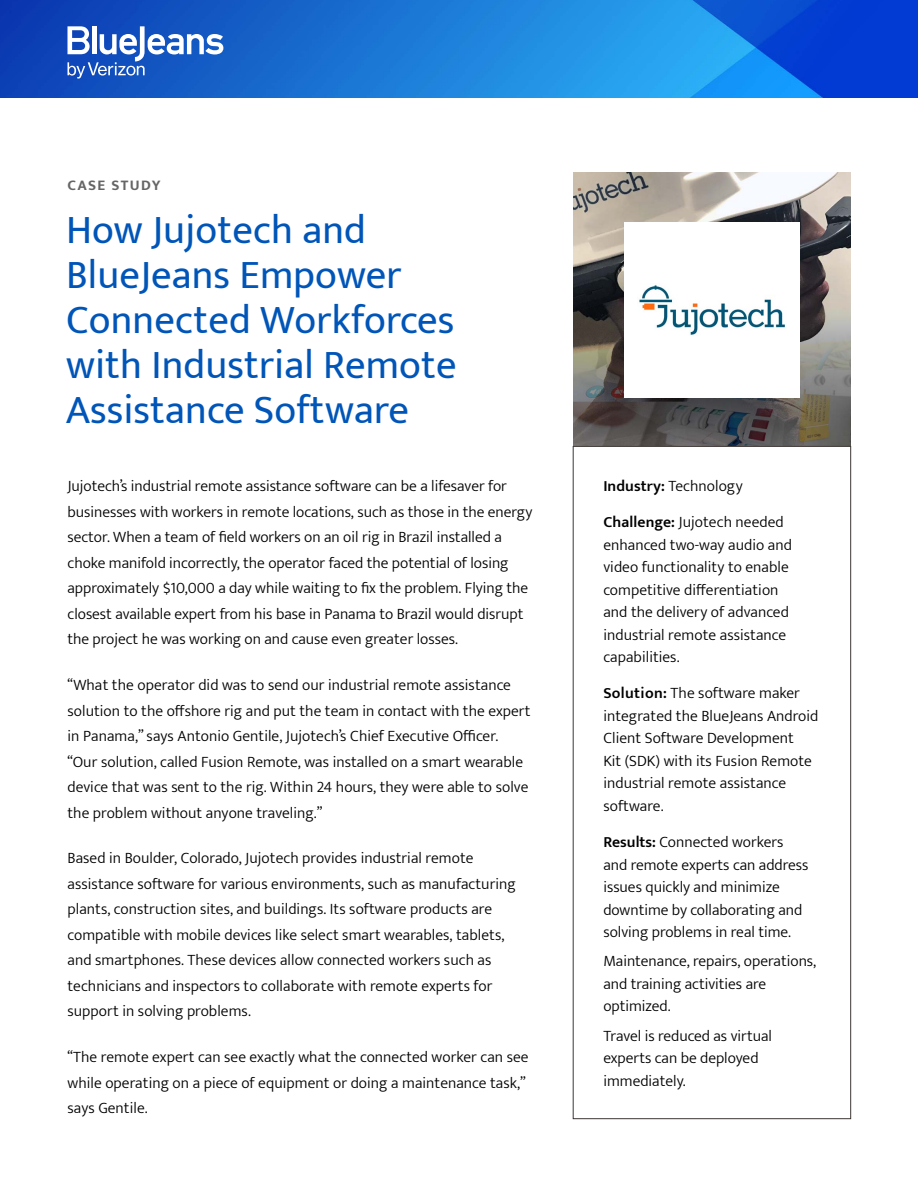
<style>
.page{position:relative;width:918px;height:1188px;background:#fff}
.page>*{position:absolute;margin:0;border:0;box-sizing:border-box;transform-origin:0 0}
.t1{font:40.5px/45px "Mukta";letter-spacing:.005em;color:#0055b8}
.t2{font:300 15.75px/25.5px "Mukta";letter-spacing:.005em;color:#000}
.t3{font:700 15px "Mukta";letter-spacing:.09em;color:#666}
.s1{font-weight:600}
</style>
<div class="page">
<img style="left:0;top:0;width:918px;height:98px">
<svg style="left:68px;top:26px;width:155px;height:53px"></svg>
<img style="left:573px;top:173px;width:278px;height:273px">
<div style="left:624px;top:222px;width:176px;height:176px;background:#fff"></div>
<div style="left:573px;top:446px;width:278px;height:673px;border:1px solid #3c3633"></div>
<img style="left:639px;top:285px;width:147px;height:50px">
<p class="t3" style="left:68px;top:176px;width:95px">CASE STUDY</p>
<h1 class="t1" style="left:66px;top:207px;width:392px">How Jujotech and<br>BlueJeans Empower<br>Connected Workforces with Industrial Remote<br>Assistance Software</h1>
<p class="t2" style="left:68px;top:473px;width:467px">Jujotech’s industrial remote assistance software can be a lifesaver for businesses with workers in remote locations, such as those in the energy sector. When a team of field workers on an oil rig in Brazil installed a choke manifold incorrectly, the operator faced the potential of losing approximately $10,000 a day while waiting to fix the problem. Flying the closest available expert from his base in Panama to Brazil would disrupt the project he was working on and cause even greater losses.</p>
<p class="t2" style="left:68px;top:672px;width:465px">“What the operator did was to send our industrial remote assistance solution to the offshore rig and put the team in contact with the expert in Panama,” says Antonio Gentile, Jujotech’s Chief Executive Officer. “Our solution, called Fusion Remote, was installed on a smart wearable device that was sent to the rig. Within 24 hours, they were able to solve the problem without anyone traveling.”</p>
<p class="t2" style="left:68px;top:845px;width:450px">Based in Boulder, Colorado, Jujotech provides industrial remote assistance software for various environments, such as manufacturing plants, construction sites, and buildings. Its software products are compatible with mobile devices like select smart wearables, tablets, and smartphones. These devices allow connected workers such as technicians and inspectors to collaborate with remote experts for support in solving problems.</p>
<p class="t2" style="left:68px;top:1044px;width:462px">“The remote expert can see exactly what the connected worker can see while operating on a piece of equipment or doing a maintenance task,” says Gentile.</p>
<p class="t2" style="left:603px;top:473px;width:141px"><span class="s1">Industry:</span> Technology</p>
<p class="t2" style="left:603px;top:511px;width:190px;line-height:22.5px"><span class="s1">Challenge:</span> Jujotech needed enhanced two-way audio and video functionality to enable competitive differentiation and the delivery of advanced industrial remote assistance capabilities.</p>
<p class="t2" style="left:603px;top:682px;width:217px;line-height:22.5px"><span class="s1">Solution:</span> The software maker integrated the BlueJeans Android<br>Client Software Development<br>Kit (SDK) with its Fusion Remote industrial remote assistance software.</p>
<p class="t2" style="left:603px;top:830px;width:207px;line-height:22.5px"><span class="s1">Results:</span> Connected workers and remote experts can address issues quickly and minimize downtime by collaborating and solving problems in real time.</p>
<p class="t2" style="left:603px;top:950px;width:214px;line-height:22.5px">Maintenance, repairs, operations, and training activities are optimized.</p>
<p class="t2" style="left:603px;top:1024px;width:170px;line-height:22.5px">Travel is reduced as virtual experts can be deployed immediately.</p>
</div>
